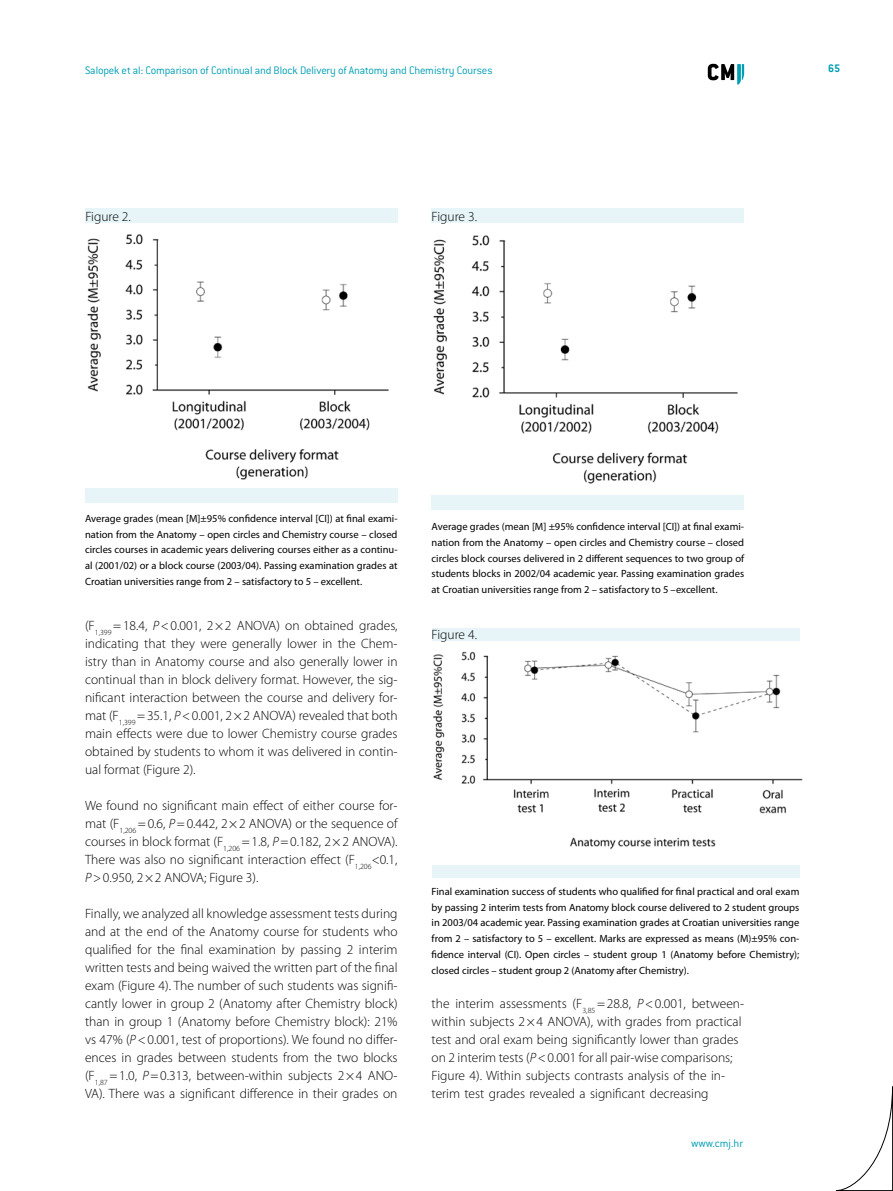
<style>
.page{position:relative;width:893px;height:1191px;background:#fff}
.page>*{position:absolute;margin:0;border:0;box-sizing:border-box;transform-origin:0 0}
.t1{font:300 13.5px/18px "Myriad Pro";color:#000;text-align:justify}
.t2{font:300 12px "ITC Conduit LTCE";letter-spacing:-.01em;color:#009fb4}
.t3{font:700 12px "ITC Conduit LTCE";color:#009fb4}
.t4{font:10.5px/15.8px "Myriad Pro";color:#000;text-align:justify}
.s1{font-style:italic}
</style>
<div class="page">
<svg style="left:708px;top:64px;width:36px;height:21px"></svg>
<svg style="left:836px;top:1086px;width:57px;height:105px"></svg>
<img style="left:87px;top:234px;width:302px;height:246px">
<div style="left:85px;top:208px;width:313px;height:15px;background:#e7f5f8"></div>
<div style="left:85px;top:488px;width:312px;height:15px;background:#e7f5f8"></div>
<img style="left:433px;top:235px;width:305px;height:249px">
<div style="left:432px;top:208px;width:312px;height:15px;background:#e7f5f8"></div>
<div style="left:432px;top:495px;width:312px;height:15px;background:#e7f5f8"></div>
<img style="left:433px;top:651px;width:370px;height:199px">
<div style="left:432px;top:628px;width:367px;height:12px;background:#e7f5f8"></div>
<div style="left:432px;top:865px;width:367px;height:12px;background:#e7f5f8"></div>
<p class="t2" style="left:85px;top:63px;width:409px">Salopek et al: Comparison of Continual and Block Delivery of Anatomy and Chemistry Courses</p>
<p class="t3" style="left:828px;top:61px;width:13px">65</p>
<p class="t1" style="left:85px;top:207px;width:47px">Figure 2.</p>
<p class="t1" style="left:432px;top:207px;width:47px">Figure 3.</p>
<p class="t4" style="left:85px;top:510px;width:314px">Average grades (mean [M]±95% confidence interval [CI]) at final exami&shy;nation from the Anatomy – open circles and Chemistry course – closed circles courses in academic years delivering courses either as a continu&shy;al (2001/02) or a block course (2003/04). Passing examination grades at Croatian universities range from 2 – satisfactory to 5 – excellent.</p>
<p class="t1" style="left:85px;top:616px;width:314px">(F<sub>1,399</sub> =18.4, <span class="s1">P</span>&lt;0.001, 2×2 ANOVA) on obtained grades, indicating that they were generally lower in the Chem&shy;istry than in Anatomy course and also generally lower in continual than in block delivery format. However, the sig&shy;nificant interaction between the course and delivery for&shy;mat (F<sub>1,399</sub> =35.1, <span class="s1">P</span>&lt;0.001, 2×2 ANOVA) revealed that both main effects were due to lower Chemistry course grades obtained by students to whom it was delivered in contin&shy;ual format (Figure 2).</p>
<p class="t1" style="left:85px;top:796px;width:314px">We found no significant main effect of either course for&shy;mat (F<sub>1,206</sub> =0.6, <span class="s1">P</span>=0.442, 2×2 ANOVA) or the sequence of courses in block format (F<sub>1,206</sub> =1.8, <span class="s1">P</span>=0.182, 2×2 ANOVA).<br>There was also no significant interaction effect (F<sub>1,206</sub>&lt;0.1, <span class="s1">P</span>&gt;0.950, 2×2 ANOVA; Figure 3).</p>
<p class="t1" style="left:85px;top:904px;width:314px">Finally, we analyzed all knowledge assessment tests during and at the end of the Anatomy course for students who qualified for the final examination by passing 2 interim written tests and being waived the written part of the final exam (Figure 4). The number of such students was signifi&shy;cantly lower in group 2 (Anatomy after Chemistry block) than in group 1 (Anatomy before Chemistry block): 21% vs 47% (<span class="s1">P</span>&lt;0.001, test of proportions). We found no differ&shy;ences in grades between students from the two blocks (F<sub>1,87</sub> =1.0, <span class="s1">P</span>=0.313, between-within subjects 2×4 ANO-VA). There was a significant difference in their grades on</p>
<p class="t4" style="left:432px;top:518px;width:314px">Average grades (mean [M] ±95% confidence interval [CI]) at final exami&shy;nation from the Anatomy – open circles and Chemistry course – closed circles block courses delivered in 2 different sequences to two group of students blocks in 2002/04 academic year. Passing examination grades at Croatian universities range from 2 – satisfactory to 5 –excellent.</p>
<p class="t1" style="left:432px;top:625px;width:47px">Figure 4.</p>
<p class="t4" style="left:432px;top:883px;width:369px">Final examination success of students who qualified for final practical and oral exam by passing 2 interim tests from Anatomy block course delivered to 2 student groups in 2003/04 academic year. Passing examination grades at Croatian universities range from 2 – satisfactory to 5 – excellent. Marks are expressed as means (M)±95% con&shy;fidence interval (CI). Open circles – student group 1 (Anatomy before Chemistry); closed circles – student group 2 (Anatomy after Chemistry).</p>
<p class="t1" style="left:432px;top:994px;width:314px;text-align:left">the interim assessments (F<sub>3,85</sub> =28.8, <span class="s1">P</span>&lt;0.001, between&shy;within subjects 2×4 ANOVA), with grades from practical test and oral exam being significantly lower than grades on 2 interim tests (<span class="s1">P</span>&lt;0.001 for all pair-wise comparisons; Figure 4). Within subjects contrasts analysis of the in&shy;terim test grades revealed a significant decreasing</p>
<p class="t2" style="left:691px;top:1136px;width:54px">www.cmj.hr</p>
</div>
